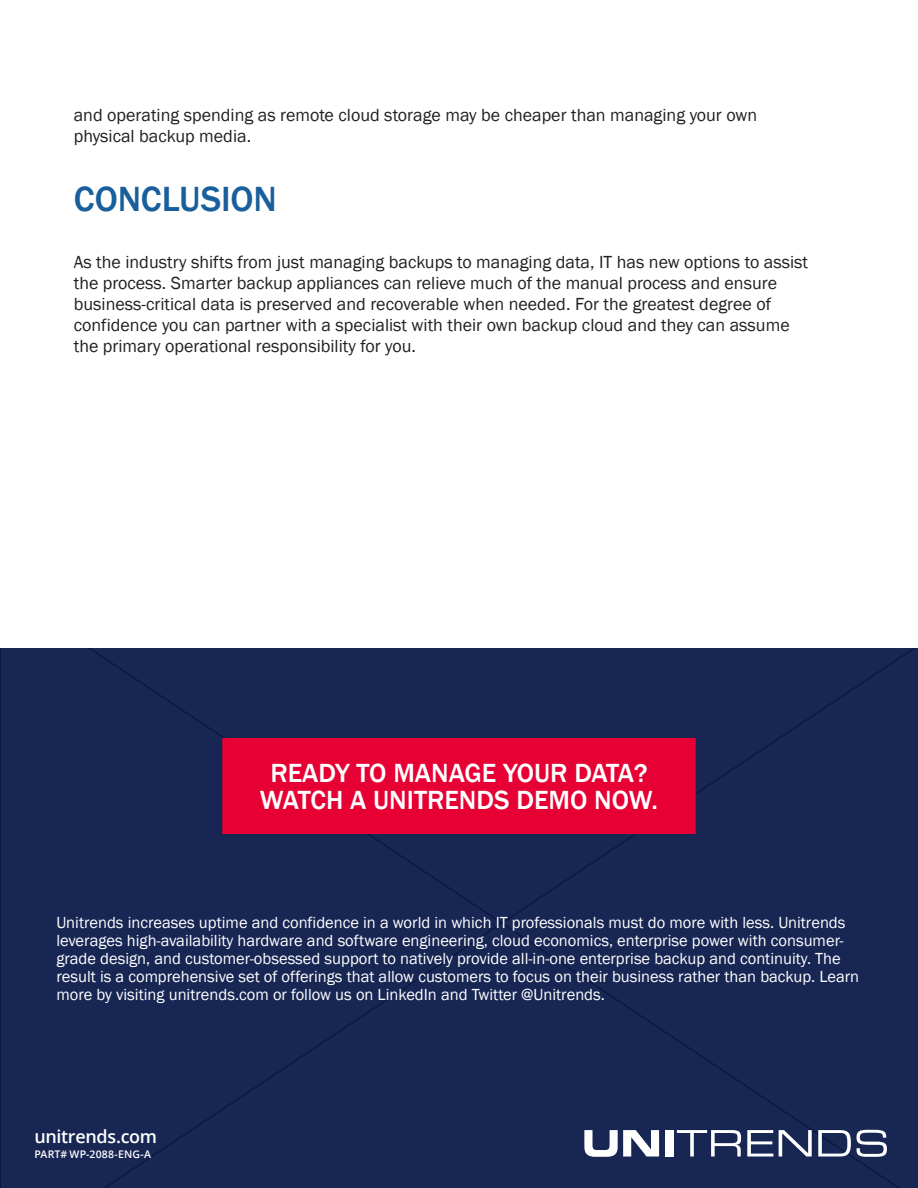
<style>
.page{position:relative;width:918px;height:1188px;background:#fff}
.page>*{position:absolute;margin:0;border:0;box-sizing:border-box;transform-origin:0 0}
.HEADLINE{font:500 36px "Franklin Gothic";letter-spacing:-.005em;color:#185f9b}
.t1{font:500 27px/27px "Franklin Gothic";color:#fff;text-align:center}
.Body_Copy{font:18px/21px "Franklin Gothic";color:#231f20}
.t2{font:600 18px "Open Sans";letter-spacing:-.02em;color:#fff}
.t3{font:16.5px/18px "Franklin Gothic";color:#fff}
.t4{font:600 10.5px "Open Sans";letter-spacing:.015em;color:#fff}
</style>
<div class="page">
<div style="left:0;top:648px;width:918px;height:540px;background:#182654"></div>
<svg style="left:584px;top:1130px;width:75px;height:27px"></svg>
<div style="left:665px;top:1130px;width:8px;height:27px;background:#fff"></div>
<svg style="left:677px;top:1130px;width:64px;height:27px"></svg>
<svg style="left:747px;top:1130px;width:26px;height:27px"></svg>
<svg style="left:779px;top:1130px;width:33px;height:27px"></svg>
<svg style="left:818px;top:1130px;width:33px;height:27px"></svg>
<svg style="left:857px;top:1130px;width:30px;height:27px"></svg>
<div style="left:223px;top:739px;width:472px;height:94px;background:#e70033"></div>
<div style="left:222px;top:738px;width:474px;height:96px;border:2px solid #e70033"></div>
<p class="Body_Copy" style="left:74px;top:104px;width:685px">and operating spending as remote cloud storage may be cheaper than managing your own physical backup media.</p>
<p class="HEADLINE" style="left:74px;top:177px;width:205px">CONCLUSION</p>
<p class="Body_Copy" style="left:74px;top:252px;width:736px">As the industry shifts from just managing backups to managing data, IT has new options to assist the process. Smarter backup appliances can relieve much of the manual process and ensure business-critical data is preserved and recoverable when needed. For the greatest degree of confidence you can partner with a specialist with their own backup cloud and they can assume the primary operational responsibility for you.</p>
<p class="t1" style="left:260px;top:760px;width:400px">READY TO MANAGE YOUR DATA?<br>WATCH A UNITRENDS DEMO NOW.</p>
<p class="t3" style="left:56px;top:914px;width:804px">Unitrends increases uptime and confidence in a world in which IT professionals must do more with less. Unitrends leverages high-availability hardware and software engineering, cloud economics, enterprise power with consumer&shy;grade design, and customer-obsessed support to natively provide all-in-one enterprise backup and continuity. The result is a comprehensive set of offerings that allow customers to focus on their business rather than backup. Learn more by visiting unitrends.com or follow us on LinkedIn and Twitter @Unitrends.</p>
<p class="t2" style="left:34px;top:1124px;width:124px">unitrends.com</p>
<p class="t4" style="left:34px;top:1147px;width:118px">PART# WP-2088-ENG-A</p>
</div>
